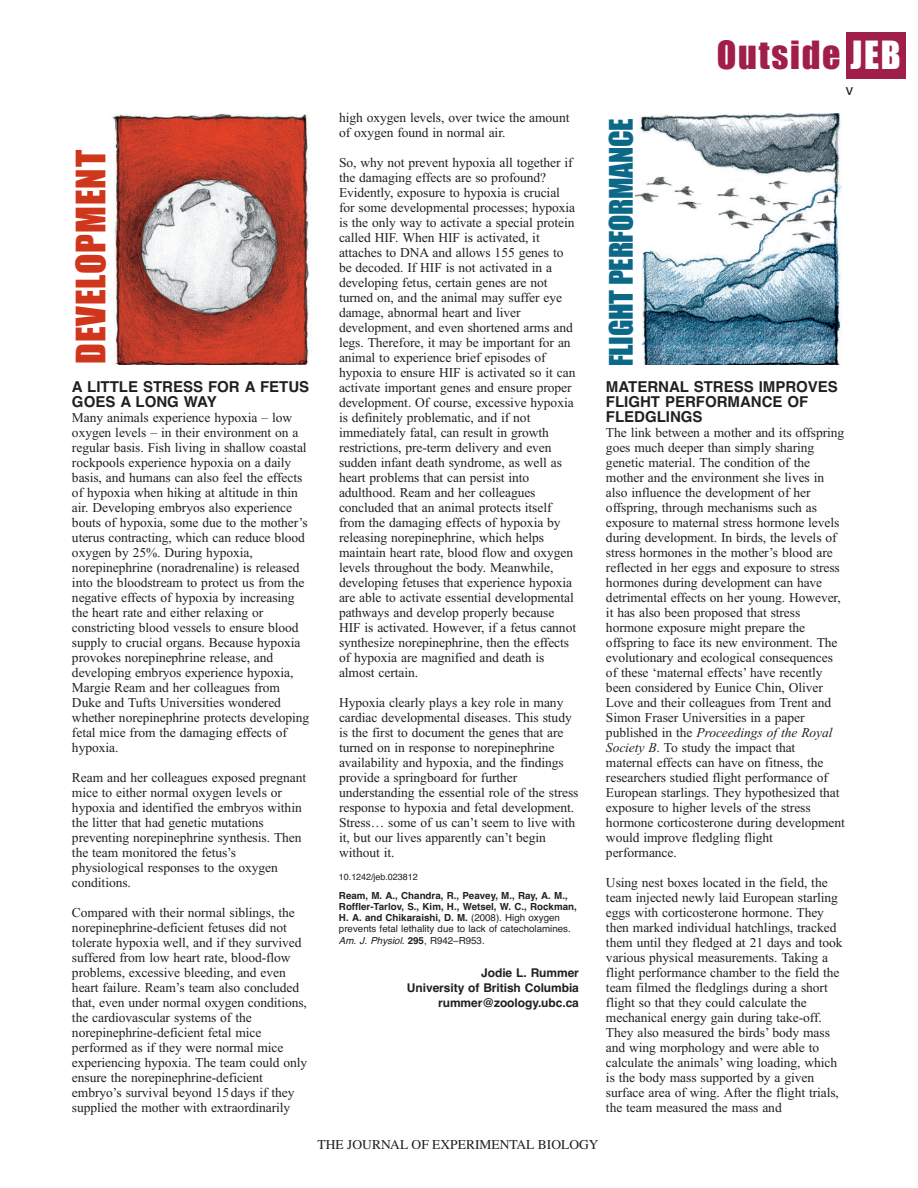
<style>
.page{position:relative;width:918px;height:1188px;background:#fff}
.page>*{position:absolute;margin:0;border:0;box-sizing:border-box;transform-origin:0 0}
.t1{font:37.5px "Impact";letter-spacing:.025em;color:#cf361c}
.t2{font:36px "Impact";letter-spacing:.05em;color:#a01e4b}
.t3{font:30px "Impact";letter-spacing:-.01em;color:#0b6887}
.t4{font:700 15px/15px "Helvetica";color:#231f20}
.t5{font:15px "Helvetica";color:#231f20}
.t6{font:13.5px/15px "Times New Roman";letter-spacing:-.005em;color:#231f20}
.t7{font:13.5px "Times";color:#231f20}
.t8{font:700 12px/15px "Helvetica";letter-spacing:-.005em;color:#231f20;text-align:right}
.t9{font:700 9.75px/11.2px "Helvetica";color:#231f20}
.t10{font:9px "Helvetica";letter-spacing:-.005em;color:#231f20}
.s1{font-weight:400}
.s2{font-weight:400;font-style:italic}
.s3{color:#fff}
.s4{font-style:italic}
</style>
<div class="page">
<div style="left:846px;top:32px;width:60px;height:46px;background:#a01e4b"></div>
<img style="left:112px;top:113px;width:200px;height:252px">
<img style="left:636px;top:113px;width:205px;height:252px">
<h1 class="t1" style="left:79px;top:364px;width:215px;rotate:-90deg">DEVELOPMENT</h1>
<p class="t4" style="left:72px;top:381px;width:239px">A LITTLE STRESS FOR A FETUS<br>GOES A LONG WAY</p>
<p class="t6" style="left:72px;top:412px;width:239px">Many animals experience hypoxia – low oxygen levels – in their environment on a regular basis. Fish living in shallow coastal rockpools experience hypoxia on a daily basis, and humans can also feel the effects of hypoxia when hiking at altitude in thin air. Developing embryos also experience bouts of hypoxia, some due to the mother’s uterus contracting, which can reduce blood oxygen by 25%. During hypoxia, norepinephrine (noradrenaline) is released into the bloodstream to protect us from the negative effects of hypoxia by increasing the heart rate and either relaxing or constricting blood vessels to ensure blood supply to crucial organs. Because hypoxia provokes norepinephrine release, and developing embryos experience hypoxia, Margie Ream and her colleagues from Duke and Tufts Universities wondered whether norepinephrine protects developing fetal mice from the damaging effects of hypoxia.</p>
<p class="t6" style="left:72px;top:771px;width:236px">Ream and her colleagues exposed pregnant mice to either normal oxygen levels or hypoxia and identified the embryos within the litter that had genetic mutations preventing norepinephrine synthesis. Then the team monitored the fetus’s physiological responses to the oxygen conditions.</p>
<p class="t6" style="left:72px;top:906px;width:237px">Compared with their normal siblings, the norepinephrine-deficient fetuses did not tolerate hypoxia well, and if they survived suffered from low heart rate, blood-flow problems, excessive bleeding, and even heart failure. Ream’s team also concluded that, even under normal oxygen conditions, the cardiovascular systems of the norepinephrine-deficient fetal mice performed as if they were normal mice experiencing hypoxia. The team could only ensure the norepinephrine-deficient embryo’s survival beyond 15days if they supplied the mother with extraordinarily</p>
<p class="t6" style="left:339px;top:111px;width:232px">high oxygen levels, over twice the amount of oxygen found in normal air.</p>
<p class="t6" style="left:339px;top:156px;width:239px">So, why not prevent hypoxia all together if the damaging effects are so profound?<br>Evidently, exposure to hypoxia is crucial for some developmental processes; hypoxia is the only way to activate a special protein called HIF. When HIF is activated, it attaches to DNA and allows 155 genes to be decoded. If HIF is not activated in a developing fetus, certain genes are not turned on, and the animal may suffer eye damage, abnormal heart and liver development, and even shortened arms and legs. Therefore, it may be important for an animal to experience brief episodes of hypoxia to ensure HIF is activated so it can activate important genes and ensure proper development. Of course, excessive hypoxia is definitely problematic, and if not immediately fatal, can result in growth restrictions, pre-term delivery and even sudden infant death syndrome, as well as heart problems that can persist into adulthood. Ream and her colleagues concluded that an animal protects itself from the damaging effects of hypoxia by releasing norepinephrine, which helps maintain heart rate, blood flow and oxygen levels throughout the body. Meanwhile, developing fetuses that experience hypoxia are able to activate essential developmental pathways and develop properly because HIF is activated. However, if a fetus cannot synthesize norepinephrine, then the effects of hypoxia are magnified and death is almost certain.</p>
<p class="t6" style="left:339px;top:696px;width:241px">Hypoxia clearly plays a key role in many cardiac developmental diseases. This study is the first to document the genes that are turned on in response to norepinephrine availability and hypoxia, and the findings provide a springboard for further understanding the essential role of the stress response to hypoxia and fetal development.<br>Stress… some of us can’t seem to live with it, but our lives apparently can’t begin without it.</p>
<p class="t10" style="left:339px;top:873px;width:80px">10.1242/jeb.023812</p>
<p class="t9" style="left:339px;top:890px;width:239px">Ream, M. A., Chandra, R., Peavey, M., Ray, A. M., Roffler-Tarlov, S., Kim, H., Wetsel, W. C., Rockman, H. A. and Chikaraishi, D. M. <span class="s1">(2008). High oxygen prevents fetal lethality due to lack of catecholamines.<br></span><span class="s2">Am. J. Physiol.</span> 295<span class="s1">, R942–R953.</span></p>
<p class="t8" style="left:407px;top:967px;width:174px">Jodie L. Rummer<br>University of British Columbia rummer@zoology.ubc.ca</p>
<h3 class="t3" style="left:611px;top:367px;width:251px;rotate:-90deg">FLIGHT PERFORMANCE</h3>
<h2 class="t2" style="left:717px;top:44px;width:185px">Outside <span class="s3">JEB</span></h2>
<p class="t5" style="left:846px;top:84px;width:9px">v</p>
<p class="t4" style="left:606px;top:381px;width:233px">MATERNAL STRESS IMPROVES<br>FLIGHT PERFORMANCE OF<br>FLEDGLINGS</p>
<p class="t6" style="left:606px;top:427px;width:240px">The link between a mother and its offspring goes much deeper than simply sharing genetic material. The condition of the mother and the environment she lives in also influence the development of her offspring, through mechanisms such as exposure to maternal stress hormone levels during development. In birds, the levels of stress hormones in the mother’s blood are reflected in her eggs and exposure to stress hormones during development can have detrimental effects on her young. However, it has also been proposed that stress hormone exposure might prepare the offspring to face its new environment. The evolutionary and ecological consequences of these ‘maternal effects’ have recently been considered by Eunice Chin, Oliver Love and their colleagues from Trent and Simon Fraser Universities in a paper published in the <span class="s4">Proceedings of the Royal Society B</span>. To study the impact that maternal effects can have on fitness, the researchers studied flight performance of European starlings. They hypothesized that exposure to higher levels of the stress hormone corticosterone during development would improve fledgling flight performance.</p>
<p class="t6" style="left:606px;top:876px;width:238px">Using nest boxes located in the field, the team injected newly laid European starling eggs with corticosterone hormone. They then marked individual hatchlings, tracked them until they fledged at 21 days and took various physical measurements. Taking a flight performance chamber to the field the team filmed the fledglings during a short flight so that they could calculate the mechanical energy gain during take-off.<br>They also measured the birds’ body mass and wing morphology and were able to calculate the animals’ wing loading, which is the body mass supported by a given surface area of wing. After the flight trials, the team measured the mass and</p>
<p class="t7" style="left:318px;top:1137px;width:282px">THE JOURNAL OF EXPERIMENTAL BIOLOGY</p>
</div>
